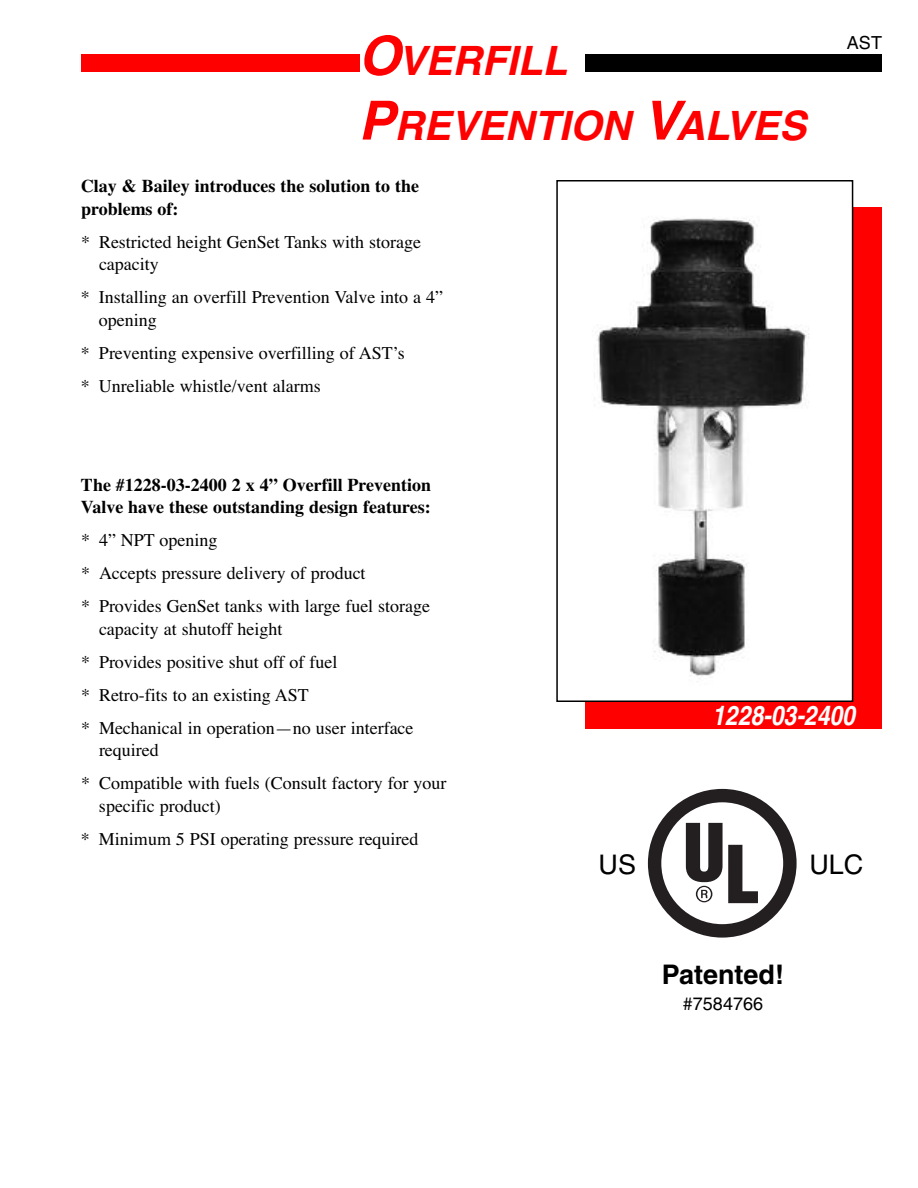
<style>
.page{position:relative;width:918px;height:1188px;background:#fff}
.page>*{position:absolute;margin:0;border:0;box-sizing:border-box;transform-origin:0 0}
.t1{font:italic 700 40.5px/64.8px "Helvetica";color:#f00}
.t2{font:italic 700 27px "Helvetica";color:#fff;scale:.85 1}
.t3{font:700 27px "Helvetica";color:#000}
.t4{font:27px "Helvetica";color:#000}
.t5{font:18px/33px "Times";color:#000}
.t6{font:700 18px/22.5px "Times";color:#000}
.t7{font:18px "Helvetica";color:#000}
.s1{font-size:54px}
</style>
<div class="page">
<div style="left:81px;top:54px;width:401px;height:18px;background:#f00"></div>
<div style="left:482px;top:54px;width:400px;height:18px;background:#000"></div>
<div style="left:360px;top:36px;width:225px;height:63px;background:#fff"></div>
<div style="left:585px;top:207px;width:297px;height:522px;background:#f00"></div>
<img style="left:585px;top:207px;width:265px;height:492px">
<div style="left:556px;top:180px;width:297px;height:522px;border:2px solid #000"></div>
<svg style="left:648px;top:789px;width:149px;height:149px"></svg>
<h1 class="t1" style="left:358px;top:32px;width:449px"><span class="s1">O</span>VERFILL<br><span class="s1">P</span>REVENTION <span class="s1">V</span>ALVES</h1>
<p class="t7" style="left:847px;top:36px;width:37px">AST</p>
<p class="t6" style="left:81px;top:175px;width:340px">Clay &amp; Bailey introduces the solution to the problems of:</p>
<p class="t5" style="left:99px;top:230px;width:324px;line-height:22.5px;text-indent:-18px">* Restricted height GenSet Tanks with storage capacity</p>
<p class="t5" style="left:99px;top:286px;width:346px;line-height:22.5px;text-indent:-18px">* Installing an overfill Prevention Valve into a 4” opening</p>
<p class="t5" style="left:81px;top:336px;width:325px">* Preventing expensive overfilling of AST’s * Unreliable whistle/vent alarms</p>
<p class="t6" style="left:81px;top:473px;width:352px">The #1228-03-2400 2 x 4” Overfill Prevention<br>Valve have these outstanding design features:</p>
<p class="t5" style="left:81px;top:524px;width:351px">* 4” NPT opening<br>* Accepts pressure delivery of product<br>* Provides GenSet tanks with large fuel storage</p>
<p class="t5" style="left:81px;top:612px;width:334px;text-indent:18px">capacity at shutoff height<br>* Provides positive shut off of fuel<br>* Retro-fits to an existing AST<br>* Mechanical in operation—no user interface</p>
<p class="t5" style="left:81px;top:734px;width:367px;text-indent:18px">required<br>* Compatible with fuels (Consult factory for your</p>
<p class="t5" style="left:81px;top:789px;width:339px;text-indent:18px">specific product)<br>* Minimum 5 PSI operating pressure required</p>
<h2 class="t2" style="left:712px;top:706px;width:170px">1228-03-2400</h2>
<h2 class="t4" style="left:599px;top:855px;width:39px">US</h2>
<h2 class="t4" style="left:809px;top:855px;width:55px">ULC</h2>
<h2 class="t3" style="left:662px;top:964px;width:124px">Patented!</h2>
<p class="t7" style="left:683px;top:997px;width:82px">#7584766</p>
</div>
